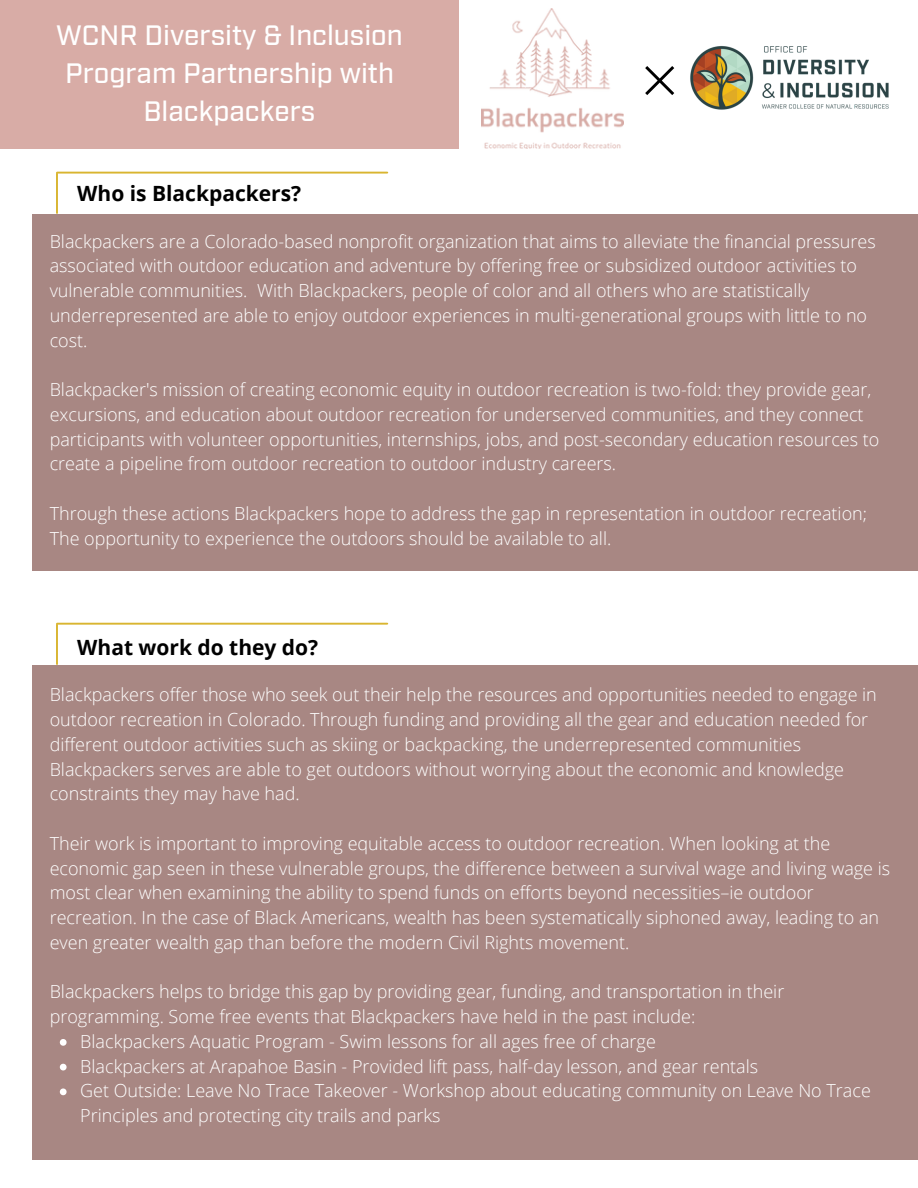
<style>
.page{position:relative;width:918px;height:1188px;background:#fff}
.page>*{position:absolute;margin:0;border:0;box-sizing:border-box;transform-origin:0 0}
.t1{font:500 28.05px/38.2px "Industry";color:#fff;text-align:center}
.t2{font:700 21px "Open Sans";color:#000}
.t3{font:300 18px/24.8px "Open Sans";color:#fff}
</style>
<div class="page">
<img style="left:674px;top:46px;width:215px;height:64px">
<svg style="left:645px;top:66px;width:29px;height:29px"></svg>
<hr style="left:56px;top:174px;width:2px;height:39px;background:#d9b530">
<hr style="left:57px;top:172px;width:330px;height:2px;background:#d9b530">
<div style="left:32px;top:214px;width:886px;height:356px;background:#a88783"></div>
<div style="left:0;top:0;width:459px;height:149px;background:#d8aca6"></div>
<hr style="left:56px;top:625px;width:2px;height:39px;background:#d9b530">
<hr style="left:57px;top:623px;width:330px;height:2px;background:#d9b530">
<div style="left:32px;top:665px;width:886px;height:495px;background:#a88783"></div>
<img style="left:481px;top:8px;width:142px;height:141px">
<svg style="left:60px;top:1039px;width:7px;height:7px"></svg>
<svg style="left:60px;top:1064px;width:7px;height:6px"></svg>
<svg style="left:60px;top:1088px;width:7px;height:7px"></svg>
<p class="t1" style="left:56px;top:13px;width:348px">WCNR Diversity &amp; Inclusion<br>Program Partnership with<br>Blackpackers</p>
<p class="t2" style="left:77px;top:178px;width:225px">Who is Blackpackers?</p>
<p class="t3" style="left:50px;top:228px;width:828px">Blackpackers are a Colorado-based nonprofit organization that aims to alleviate the financial pressures associated with outdoor education and adventure by offering free or subsidized outdoor activities to vulnerable communities. With Blackpackers, people of color and all others who are statistically underrepresented are able to enjoy outdoor experiences in multi-generational groups with little to no cost.</p>
<p class="t3" style="left:50px;top:377px;width:831px">Blackpacker's mission of creating economic equity in outdoor recreation is two-fold: they provide gear, excursions, and education about outdoor recreation for underserved communities, and they connect participants with volunteer opportunities, internships, jobs, and post-secondary education resources to create a pipeline from outdoor recreation to outdoor industry careers.</p>
<p class="t3" style="left:50px;top:501px;width:819px">Through these actions Blackpackers hope to address the gap in representation in outdoor recreation;<br>The opportunity to experience the outdoors should be available to all.</p>
<p class="t2" style="left:77px;top:633px;width:242px">What work do they do?</p>
<p class="t3" style="left:50px;top:682px;width:829px">Blackpackers offer those who seek out their help the resources and opportunities needed to engage in outdoor recreation in Colorado. Through funding and providing all the gear and education needed for different outdoor activities such as skiing or backpacking, the underrepresented communities Blackpackers serves are able to get outdoors without worrying about the economic and knowledge constraints they may have had.</p>
<p class="t3" style="left:50px;top:831px;width:842px">Their work is important to improving equitable access to outdoor recreation. When looking at the economic gap seen in these vulnerable groups, the difference between a survival wage and living wage is most clear when examining the ability to spend funds on efforts beyond necessities–ie outdoor recreation. In the case of Black Americans, wealth has been systematically siphoned away, leading to an even greater wealth gap than before the modern Civil Rights movement.</p>
<p class="t3" style="left:50px;top:979px;width:736px">Blackpackers helps to bridge this gap by providing gear, funding, and transportation in their programming. Some free events that Blackpackers have held in the past include:</p>
<p class="t3" style="left:80px;top:1029px;width:577px">Blackpackers Aquatic Program - Swim lessons for all ages free of charge</p>
<p class="t3" style="left:80px;top:1053px;width:679px">Blackpackers at Arapahoe Basin - Provided lift pass, half-day lesson, and gear rentals</p>
<p class="t3" style="left:80px;top:1078px;width:792px">Get Outside: Leave No Trace Takeover - Workshop about educating community on Leave No Trace<br>Principles and protecting city trails and parks</p>
</div>
